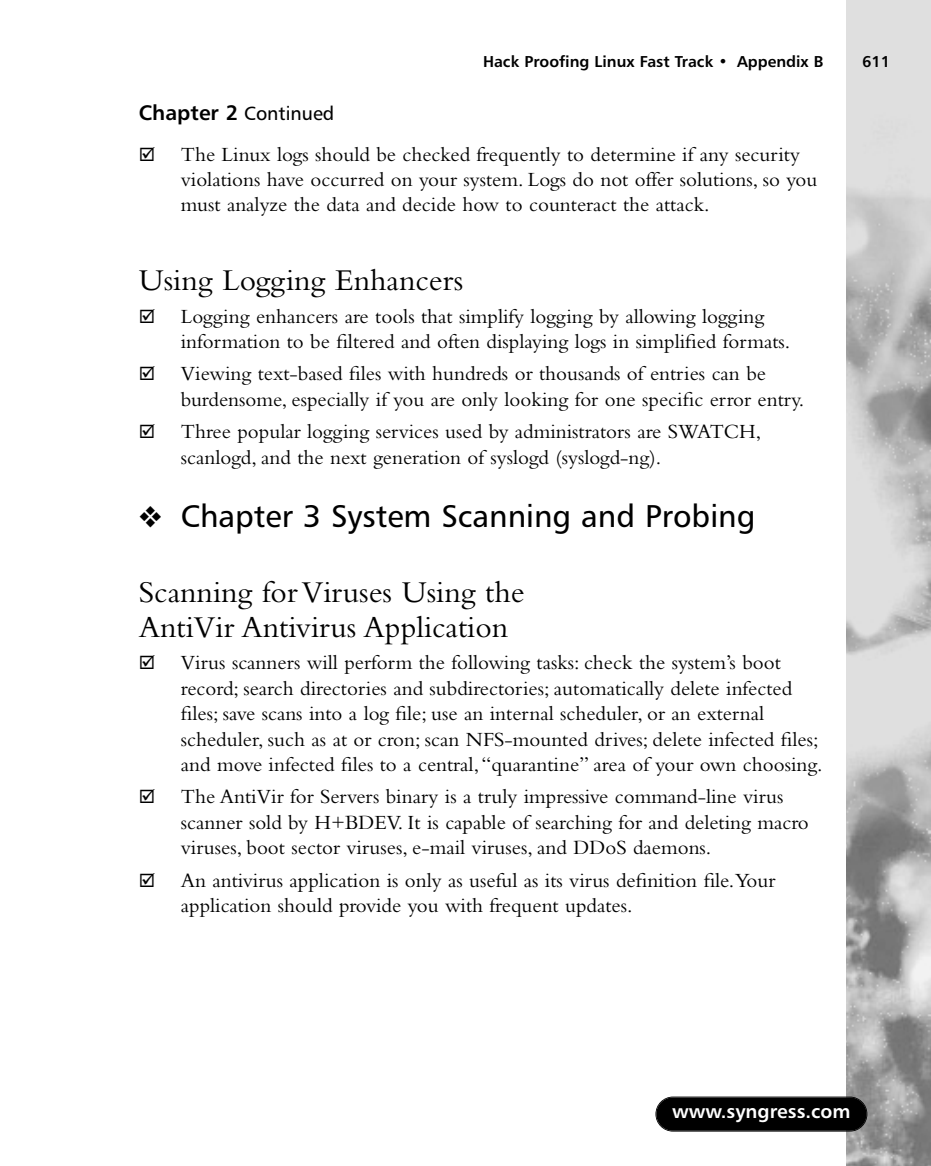
<style>
.page{position:relative;width:931px;height:1166px;background:#fff}
.page>*{position:absolute;margin:0;border:0;box-sizing:border-box;transform-origin:0 0}
.t1{font:31.5px/35px "Bembo";color:#000}
.t2{font:31.5px "Humanist 777 BT Roman B";color:#000}
.t3{font:21px/25.4px "Bembo";color:#000}
.t4{font:19.25px "Humanist 777 BT Roman B";color:#000}
.t5{font:19.25px "Humanist 777 BT Bold B";color:#fff}
.t6{font:15.75px "Humanist 777 BT Bold B";color:#000}
.s1{font-family:"Humanist 777 BT Bold B";font-size:21px}
</style>
<div class="page">
<svg style="left:655px;top:0;width:275px;height:1165px"></svg>
<p class="t4" style="left:139px;top:106px;width:197px"><span class="s1">Chapter 2</span> Continued</p>
<p class="t6" style="left:483px;top:56px;width:342px">Hack Proofing Linux Fast Track • Appendix B</p>
<p class="t6" style="left:861px;top:56px;width:30px">611</p>
<p class="t3" style="left:181px;top:143px;width:638px">The Linux logs should be checked frequently to determine if any security violations have occurred on your system. Logs do not offer solutions, so you must analyze the data and decide how to counteract the attack.</p>
<h1 class="t1" style="left:139px;top:266px;width:326px">Using Logging Enhancers</h1>
<p class="t3" style="left:181px;top:305px;width:611px">Logging enhancers are tools that simplify logging by allowing logging information to be filtered and often displaying logs in simplified formats.</p>
<p class="t3" style="left:181px;top:363px;width:624px">Viewing text-based files with hundreds or thousands of entries can be burdensome, especially if you are only looking for one specific error entry.</p>
<p class="t3" style="left:181px;top:421px;width:582px">Three popular logging services used by administrators are SWATCH, scanlogd, and the next generation of syslogd (syslogd-ng).</p>
<h1 class="t2" style="left:139px;top:504px;width:618px">❖ Chapter 3 System Scanning and Probing</h1>
<h1 class="t1" style="left:139px;top:577px;width:387px">Scanning for Viruses Using the<br>AntiVir Antivirus Application</h1>
<p class="t3" style="left:181px;top:652px;width:643px">Virus scanners will perform the following tasks: check the system’s boot record; search directories and subdirectories; automatically delete infected files; save scans into a log file; use an internal scheduler, or an external scheduler, such as at or cron; scan NFS-mounted drives; delete infected files; and move infected files to a central,“quarantine” area of your own choosing.</p>
<p class="t3" style="left:181px;top:786px;width:629px">The AntiVir for Servers binary is a truly impressive command-line virus scanner sold by H+BDEV. It is capable of searching for and deleting macro viruses, boot sector viruses, e-mail viruses, and DDoS daemons.</p>
<p class="t3" style="left:181px;top:869px;width:596px">An antivirus application is only as useful as its virus definition file.Your application should provide you with frequent updates.</p>
<p class="t5" style="left:672px;top:1104px;width:180px">www.syngress.com</p>
</div>
